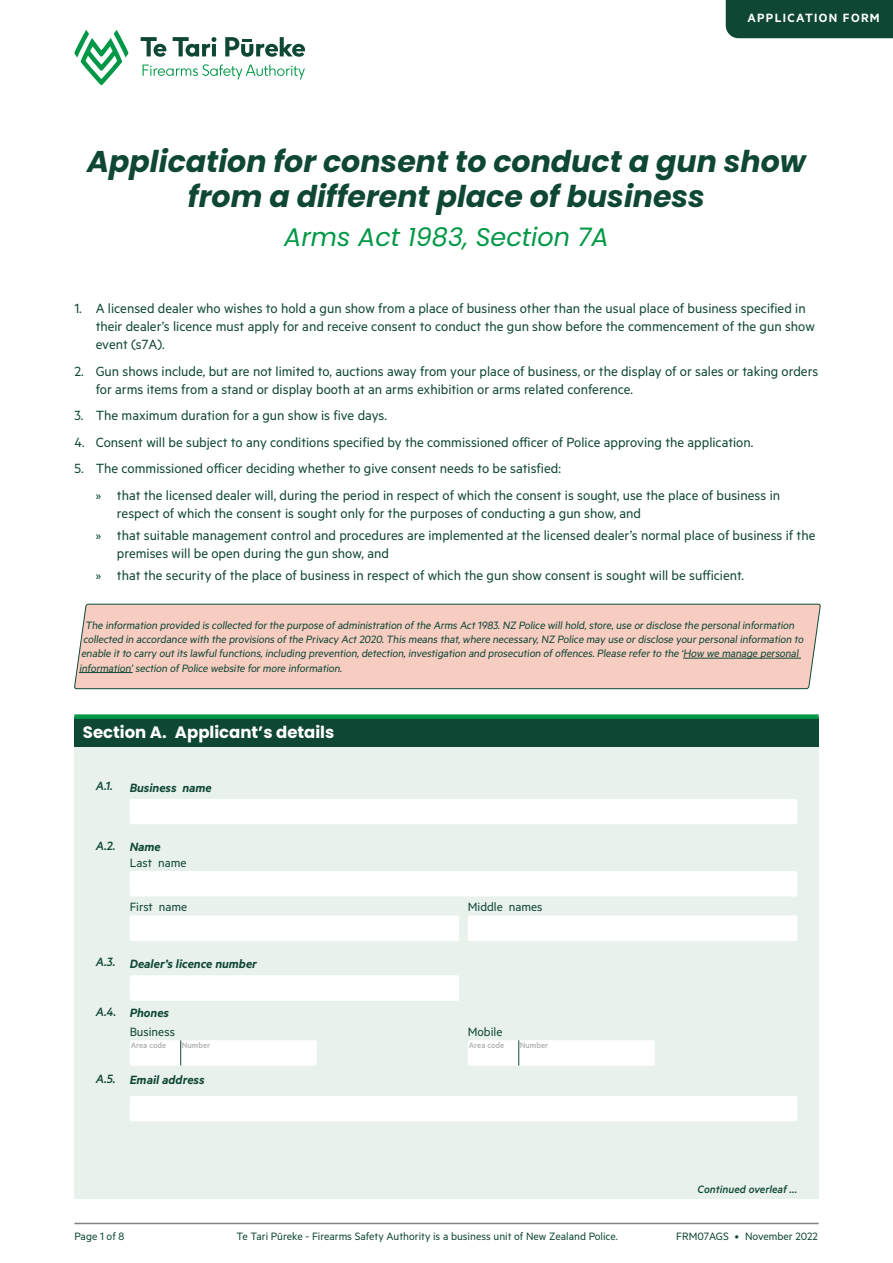
<style>
.page{position:relative;width:893px;height:1263px;background:#fff}
.page>*{position:absolute;margin:0;border:0;box-sizing:border-box;transform-origin:0 0}
.t1{font:italic 700 30px/34.5px "Poppins";color:#0f4735;text-align:center}
.t2{font:italic 25.5px "Poppins";color:#009846}
.t3{font:700 16.5px "Poppins";color:#fff}
.t4{font:15px/18px "Metric";color:#0f4735}
.t5{font:13.5px/17.1px "Metric";color:#0f4735}
.t6{font:italic 600 13.5px "Metric";color:#0f4735}
.t7{font:600 13.5px "Metric";letter-spacing:.1em;color:#fff}
.t8{font:12px "Metric";color:#0f4735}
.t9{font:italic 500 12px "Metric";color:#0f4735}
.t10{font:500 9px "Metric";color:#aeafb2}
.s1{font-weight:500}
.s2{font-weight:500;font-style:italic}
.s3{font-weight:600;font-style:italic}
</style>
<div class="page">
<div style="left:726px;top:0;width:167px;height:38px;background:#0f4735"></div>
<div style="left:74px;top:714px;width:745px;height:485px;background:#e8f1ec"></div>
<div style="left:74px;top:717px;width:745px;height:29px;background:#0f4735"></div>
<div style="left:74px;top:714px;width:745px;height:5px;background:#009846"></div>
<div style="left:130px;top:799px;width:667px;height:25px;background:#fff;border-radius:2px"></div>
<div style="left:130px;top:871px;width:667px;height:25px;background:#fff;border-radius:2px"></div>
<div style="left:130px;top:915px;width:329px;height:26px;background:#fff;border-radius:2px"></div>
<div style="left:468px;top:915px;width:329px;height:26px;background:#fff;border-radius:2px"></div>
<div style="left:130px;top:975px;width:329px;height:26px;background:#fff;border-radius:2px"></div>
<div style="left:130px;top:1040px;width:187px;height:26px;background:#fff;border-radius:2px"></div>
<svg style="left:180px;top:1040px;width:1px;height:26px"></svg>
<div style="left:468px;top:1040px;width:187px;height:26px;background:#fff;border-radius:2px"></div>
<svg style="left:518px;top:1040px;width:1px;height:26px"></svg>
<div style="left:130px;top:1096px;width:667px;height:25px;background:#fff;border-radius:2px"></div>
<div style="left:74px;top:604px;width:747px;height:85px;background:#f7cdc1"></div>
<svg style="left:74px;top:30px;width:54px;height:55px"></svg>
<svg style="left:143px;top:64px;width:162px;height:16px"></svg>
<svg style="left:141px;top:37px;width:25px;height:20px"></svg>
<svg style="left:173px;top:37px;width:43px;height:20px"></svg>
<svg style="left:225px;top:37px;width:80px;height:20px"></svg>
<hr style="left:74px;top:1223px;width:745px;height:1px;background:#818084">
<p class="t7" style="left:747px;top:10px;width:134px">APPLICATION FORM</p>
<h1 class="t1" style="left:87px;top:144px;width:720px">Application for consent to conduct a gun show from a different place of business</h1>
<h2 class="t2" style="left:284px;top:222px;width:326px">Arms Act 1983, Section 7A</h2>
<p class="t4" style="left:96px;top:299px;width:721px;text-indent:-21px">1. A licensed dealer who wishes to hold a gun show from a place of business other than the usual place of business specified in their dealer’s licence must apply for and receive consent to conduct the gun show before the commencement of the gun show event (s7A).</p>
<p class="t4" style="left:96px;top:362px;width:724px;text-indent:-21px">2. Gun shows include, but are not limited to, auctions away from your place of business, or the display of or sales or taking orders for arms items from a stand or display booth at an arms exhibition or arms related conference.</p>
<p class="t4" style="left:74px;top:406px;width:314px">3. The maximum duration for a gun show is five days.</p>
<p class="t4" style="left:74px;top:433px;width:680px">4. Consent will be subject to any conditions specified by the commissioned officer of Police approving the application.</p>
<p class="t4" style="left:96px;top:455px;width:686px;line-height:26.5px;text-indent:-21px">5. The commissioned officer deciding whether to give consent needs to be satisfied:<br>» that the licensed dealer will, during the period in respect of which the consent is sought, use the place of business in</p>
<p class="t4" style="left:96px;top:501px;width:721px;line-height:22.2px;text-indent:21px">respect of which the consent is sought only for the purposes of conducting a gun show, and<br>» that suitable management control and procedures are implemented at the licensed dealer’s normal place of business if the</p>
<p class="t4" style="left:96px;top:542px;width:650px;line-height:22.2px;text-indent:21px">premises will be open during the gun show, and<br>» that the security of the place of business in respect of which the gun show consent is sought will be sufficient.</p>
<p class="t8" style="left:85px;top:618px;width:712px">The information provided is collected for the purpose ofadministration ofthe Arms Act 1983.NZ Police willhold,store,use or disclose the personalinformation</p>
<p class="t8" style="left:83px;top:632px;width:724px">collected in accordance with the provisions ofthe Privacy Act 2020.This means that,where necessary,NZ Police may use or disclose your personalinformation to</p>
<p class="t8" style="left:81px;top:646px;width:721px">enable it to carry out its lawfulfunctions,including prevention,detection,investigation and prosecution ofoffences.Please refer to the ‘How we manage personal</p>
<p class="t8" style="left:79px;top:661px;width:266px">information’section ofPolice website for more information.</p>
<p class="t3" style="left:83px;top:723px;width:253px">Section A. Applicant’s details</p>
<p class="t6" style="left:96px;top:779px;width:118px"><span class="s1">A.1.</span> Business name</p>
<p class="t5" style="left:130px;top:836px;width:58px;text-indent:-34px"><span class="s2">A.2.</span> <span class="s3">Name<br></span>Last name</p>
<p class="t5" style="left:130px;top:898px;width:59px">First name</p>
<p class="t5" style="left:468px;top:898px;width:76px">Middle names</p>
<p class="t6" style="left:96px;top:956px;width:163px"><span class="s1">A.3.</span> Dealer’s licence number</p>
<p class="t5" style="left:130px;top:1003px;width:47px;line-height:18.9px;text-indent:-34px"><span class="s2">A.4.</span> <span class="s3">Phones<br></span>Business</p>
<p class="t5" style="left:468px;top:1023px;width:36px">Mobile</p>
<p class="t10" style="left:131px;top:1040px;width:37px">Area code</p>
<p class="t10" style="left:182px;top:1040px;width:30px">Number</p>
<p class="t10" style="left:469px;top:1040px;width:37px">Area code</p>
<p class="t10" style="left:520px;top:1040px;width:30px">Number</p>
<p class="t6" style="left:96px;top:1072px;width:110px"><span class="s1">A.5.</span> Email address</p>
<p class="t9" style="left:698px;top:1182px;width:101px">Continued overleaf …</p>
<p class="t8" style="left:74px;top:1229px;width:51px">Page 1 of 8</p>
<p class="t8" style="left:237px;top:1229px;width:383px">Te Tari Pūreke - Firearms Safety Authority is a business unit of New Zealand Police.</p>
<p class="t8" style="left:676px;top:1229px;width:143px">FRM07AGS • November 2022</p>
</div>
